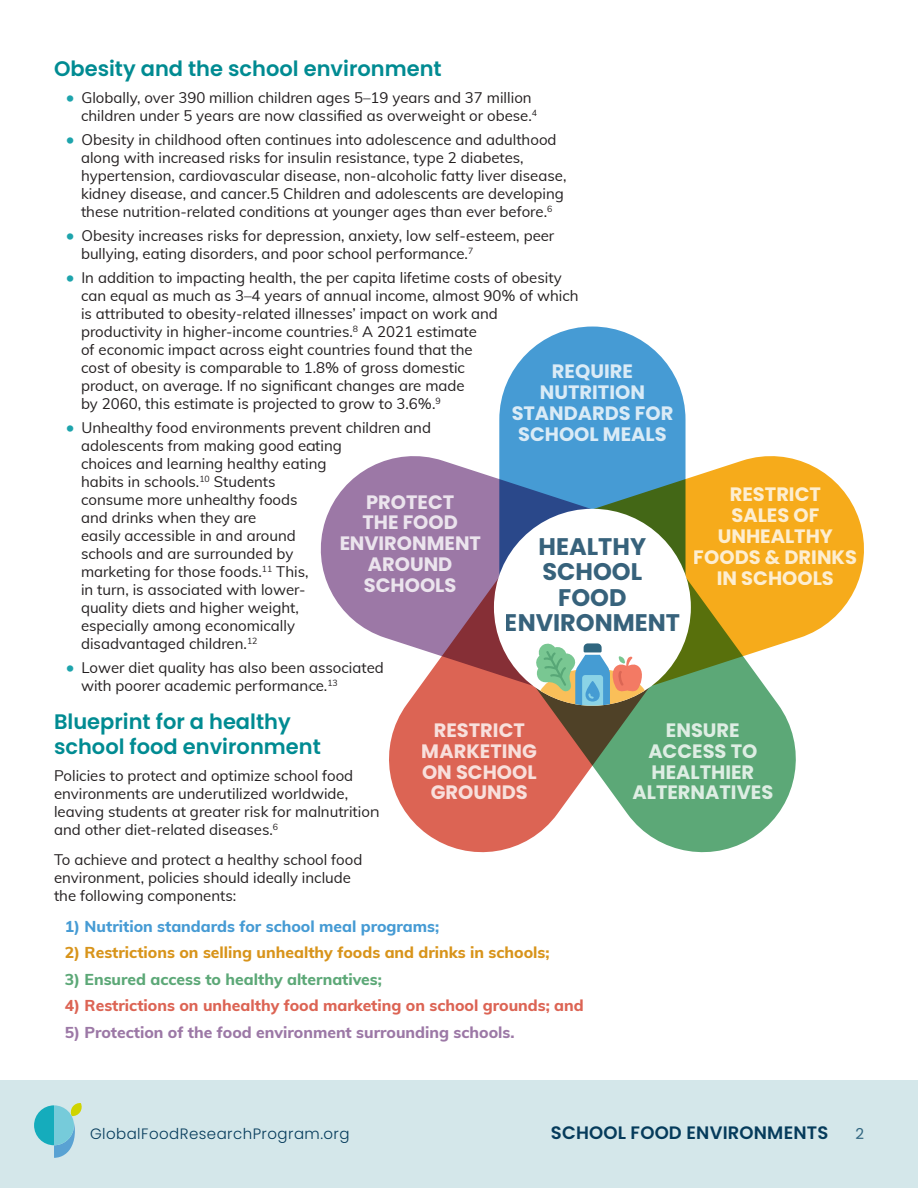
<style>
.page{position:relative;width:918px;height:1188px;background:#fff}
.page>*{position:absolute;margin:0;border:0;box-sizing:border-box;transform-origin:0 0}
.t1{font:700 24px/25.5px "Poppins";color:#053b5b;text-align:center}
.t2{font:600 21px/25.5px "Poppins";color:#008b92}
.t3{font:700 19.35px/20.9px "Poppins";color:#fff;text-align:center}
.t4{font:600 18px "Poppins";letter-spacing:.01em;color:#053b5b}
.t5{font:800 15.75px "Muli";color:#dc6454}
.t6{font:800 15.75px "Muli";color:#d8941b}
.t7{font:800 15.75px "Muli";color:#9c78a6}
.t8{font:800 15.75px "Muli";color:#469bd4}
.t9{font:800 15.75px "Muli";color:#5ca877}
.t10{font:15px/18px "Muli";color:#231f20}
.t11{font:300 15px "Poppins";letter-spacing:.03em;color:#053b5b}
.t12{font:15px "Poppins";color:#316680}
.s1{font-family:"Poppins";font-weight:600;font-size:22.5px;color:#1da4ac}
</style>
<div class="page">
<div style="left:0;top:1080px;width:918px;height:108px;background:#d4e7ea"></div>
<svg style="left:34px;top:1103px;width:48px;height:55px"></svg>
<svg style="left:389px;top:712px;width:98px;height:141px;background:#e17c6e"></svg>
<svg style="left:487px;top:712px;width:309px;height:141px;fill:#5ca877"></svg>
<svg style="left:320px;top:456px;width:168px;height:256px;fill:#9c78a6"></svg>
<svg style="left:488px;top:456px;width:376px;height:256px;fill:#f6ab1b"></svg>
<svg style="left:499px;top:327px;width:187px;height:373px;background:#448fbc"></svg>
<div style="left:494px;top:509px;width:197px;height:197px;background:#fff;border-radius:50%"></div>
<svg style="left:535px;top:643px;width:110px;height:63px"></svg>
<h2 class="t2" style="left:54px;top:56px;width:389px">Obesity and the school environment</h2>
<p class="t10" style="left:81px;top:88px;width:458px;text-indent:-16px"><span class="s1">•</span> Globally, over 390 million children ages 5–19 years and 37 million children under 5 years are now classified as overweight or obese.<sup>4</sup></p>
<p class="t10" style="left:81px;top:130px;width:487px;text-indent:-16px"><span class="s1">•</span> Obesity in childhood often continues into adolescence and adulthood along with increased risks for insulin resistance, type 2 diabetes, hypertension, cardiovascular disease, non-alcoholic fatty liver disease, kidney disease, and cancer.5 Children and adolescents are developing these nutrition-related conditions at younger ages than ever before.<sup>6</sup></p>
<p class="t10" style="left:81px;top:226px;width:475px;text-indent:-16px"><span class="s1">•</span> Obesity increases risks for depression, anxiety, low self-esteem, peer bullying, eating disorders, and poor school performance.<sup>7</sup></p>
<p class="t10" style="left:81px;top:268px;width:499px;text-indent:-16px"><span class="s1">•</span> In addition to impacting health, the per capita lifetime costs of obesity can equal as much as 3–4 years of annual income, almost 90% of which is attributed to obesity-related illnesses’ impact on work and productivity in higher-income countries.<sup>8</sup> A 2021 estimate<br>of economic impact across eight countries found that the<br>cost of obesity is comparable to 1.8% of gross domestic<br>product, on average. If no significant changes are made<br>by 2060, this estimate is projected to grow to 3.6%.<sup>9</sup></p>
<p class="t10" style="left:81px;top:418px;width:352px;text-indent:-16px"><span class="s1">•</span> Unhealthy food environments prevent children and adolescents from making good eating<br>choices and learning healthy eating<br>habits in schools.<sup>10</sup> Students<br>consume more unhealthy foods<br>and drinks when they are<br>easily accessible in and around<br>schools and are surrounded by<br>marketing for those foods.<sup>11</sup> This,<br>in turn, is associated with lower-<br>quality diets and higher weight,<br>especially among economically<br>disadvantaged children.<sup>12</sup></p>
<p class="t10" style="left:81px;top:658px;width:304px;text-indent:-16px"><span class="s1">•</span> Lower diet quality has also been associated with poorer academic performance.<sup>13</sup></p>
<h2 class="t2" style="left:54px;top:709px;width:268px">Blueprint for a healthy school food environment</h2>
<p class="t10" style="left:54px;top:766px;width:326px">Policies to protect and optimize school food environments are underutilized worldwide, leaving students at greater risk for malnutrition and other diet-related diseases.<sup>6</sup></p>
<p class="t10" style="left:54px;top:850px;width:310px">To achieve and protect a healthy school food environment, policies should ideally include the following components:</p>
<p class="t8" style="left:65px;top:915px;width:376px">1) Nutrition standards for school meal programs;</p>
<p class="t6" style="left:65px;top:941px;width:486px">2) Restrictions on selling unhealthy foods and drinks in schools;</p>
<p class="t9" style="left:65px;top:968px;width:319px">3) Ensured access to healthy alternatives;</p>
<p class="t5" style="left:65px;top:994px;width:520px">4) Restrictions on unhealthy food marketing on school grounds; and</p>
<p class="t7" style="left:65px;top:1020px;width:451px">5) Protection of the food environment surrounding schools.</p>
<p class="t3" style="left:511px;top:361px;width:163px">REQUIRE<br>NUTRITION<br>STANDARDS FOR<br>SCHOOL MEALS</p>
<p class="t3" style="left:694px;top:484px;width:165px">RESTRICT<br>SALES OF<br>UNHEALTHY<br>FOODS &amp; DRINKS<br>IN SCHOOLS</p>
<p class="t3" style="left:339px;top:491px;width:143px">PROTECT<br>THE FOOD<br>ENVIRONMENT<br>AROUND<br>SCHOOLS</p>
<h1 class="t1" style="left:505px;top:534px;width:177px">HEALTHY<br>SCHOOL<br>FOOD<br>ENVIRONMENT</h1>
<p class="t3" style="left:422px;top:720px;width:117px">RESTRICT<br>MARKETING<br>ON SCHOOL<br>GROUNDS</p>
<p class="t3" style="left:632px;top:720px;width:142px">ENSURE<br>ACCESS TO<br>HEALTHIER<br>ALTERNATIVES</p>
<p class="t11" style="left:90px;top:1125px;width:261px">GlobalFoodResearchProgram.org</p>
<p class="t4" style="left:551px;top:1122px;width:279px">SCHOOL FOOD ENVIRONMENTS</p>
<p class="t12" style="left:855px;top:1125px;width:10px">2</p>
</div>
